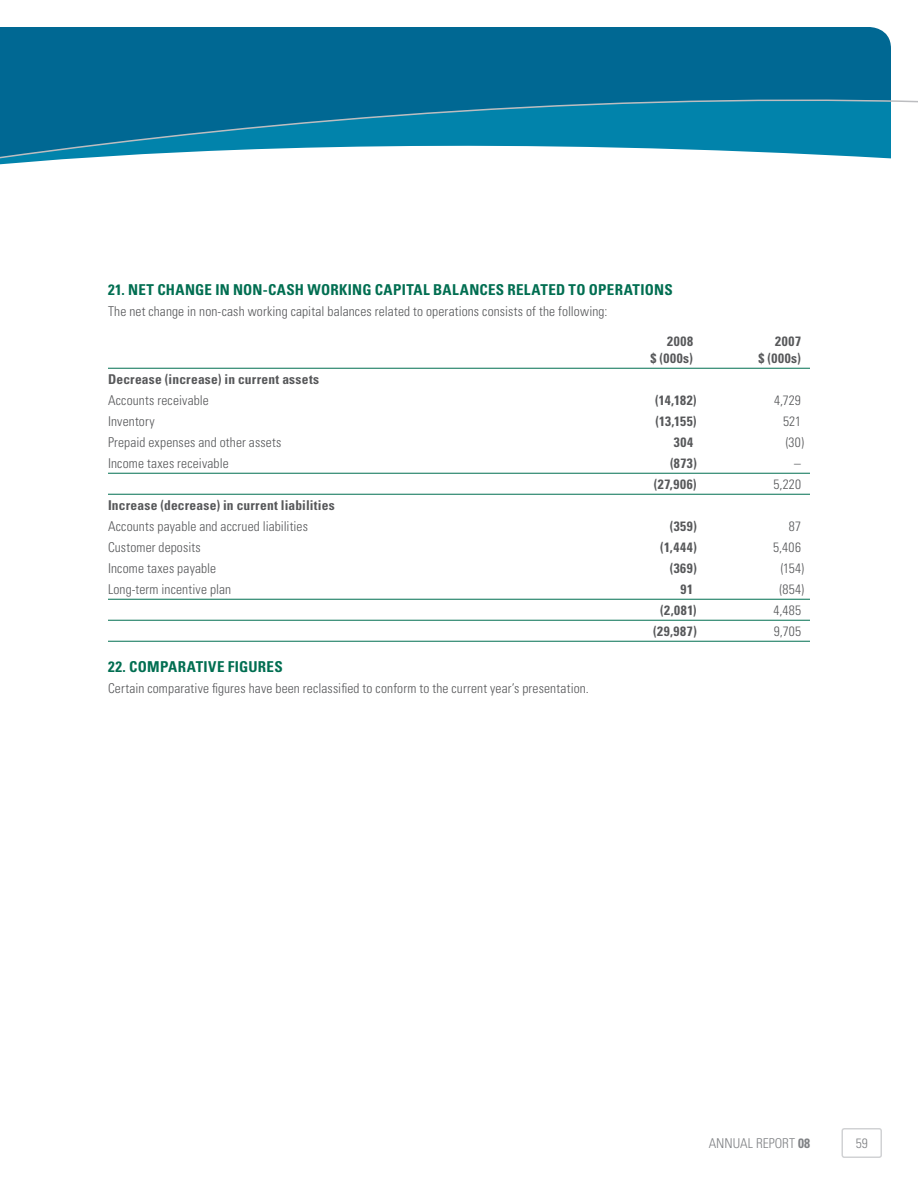
<style>
.page{position:relative;width:918px;height:1188px;background:#fff}
.page>*{position:absolute;margin:0;border:0;box-sizing:border-box;transform-origin:0 0}
.t1{font:700 condensed 15px "Univers";letter-spacing:.02em;color:#006e51}
.t2{font:300 condensed 13.5px "Univers";letter-spacing:.015em;color:#57585a}
.t3{font:700 condensed 13.5px "Univers";letter-spacing:.02em;color:#57585a}
.t4{font:300 condensed 13.5px "Univers";color:#808285}
.s1{font-weight:700}
</style>
<div class="page">
<svg style="left:0;top:27px;width:918px;height:138px"></svg>
<div style="left:842px;top:1128px;width:40px;height:30px;border:2px solid #d1d2d4;border-radius:2px"></div>
<hr style="left:108px;top:368px;width:702px;height:1px;background:#006e51">
<hr style="left:108px;top:473px;width:702px;height:1px;background:#006e51">
<hr style="left:108px;top:494px;width:702px;height:1px;background:#006e51">
<hr style="left:108px;top:599px;width:702px;height:1px;background:#006e51">
<hr style="left:108px;top:620px;width:702px;height:1px;background:#006e51">
<hr style="left:108px;top:641px;width:702px;height:1px;background:#006e51">
<p class="t1" style="left:108px;top:281px;width:566px">21. N ET CHANGE IN NON-CASH WORKING CAPITAL BALANCES RELATED TO OPERATIONS</p>
<p class="t2" style="left:108px;top:303px;width:501px">The net change in non-cash working capital balances related to operations consists of the following:</p>
<p class="t3" style="left:667px;top:333px;width:27px">2008</p>
<p class="t3" style="left:775px;top:333px;width:27px">2007</p>
<p class="t3" style="left:651px;top:350px;width:44px">$ (000s)</p>
<p class="t3" style="left:759px;top:350px;width:44px">$ (000s)</p>
<p class="t3" style="left:108px;top:371px;width:213px">Decrease (increase) in current assets</p>
<p class="t2" style="left:108px;top:392px;width:102px">Accounts receivable</p>
<p class="t3" style="left:655px;top:392px;width:43px">(14,182)</p>
<p class="t2" style="left:774px;top:392px;width:28px">4,729</p>
<p class="t2" style="left:108px;top:413px;width:48px">Inventory</p>
<p class="t3" style="left:655px;top:413px;width:43px">(13,155)</p>
<p class="t2" style="left:783px;top:413px;width:19px">521</p>
<p class="t2" style="left:108px;top:434px;width:175px">Prepaid expenses and other assets</p>
<p class="t3" style="left:674px;top:434px;width:21px">304</p>
<p class="t2" style="left:786px;top:434px;width:20px">(30)</p>
<p class="t2" style="left:108px;top:455px;width:122px">Income taxes receivable</p>
<p class="t3" style="left:670px;top:455px;width:28px">(873)</p>
<p class="t2" style="left:794px;top:455px;width:8px">–</p>
<p class="t3" style="left:654px;top:476px;width:44px">(27,906)</p>
<p class="t2" style="left:773px;top:476px;width:29px">5,220</p>
<p class="t3" style="left:108px;top:497px;width:228px">Increase (decrease) in current liabilities</p>
<p class="t2" style="left:108px;top:518px;width:202px">Accounts payable and accrued liabilities</p>
<p class="t3" style="left:670px;top:518px;width:28px">(359)</p>
<p class="t2" style="left:789px;top:518px;width:14px">87</p>
<p class="t2" style="left:108px;top:539px;width:94px">Customer deposits</p>
<p class="t3" style="left:660px;top:539px;width:38px">(1,444)</p>
<p class="t2" style="left:773px;top:539px;width:29px">5,406</p>
<p class="t2" style="left:108px;top:560px;width:110px">Income taxes payable</p>
<p class="t3" style="left:670px;top:560px;width:28px">(369)</p>
<p class="t2" style="left:781px;top:560px;width:25px">(154)</p>
<p class="t2" style="left:108px;top:581px;width:125px">Long-term incentive plan</p>
<p class="t3" style="left:681px;top:581px;width:14px">91</p>
<p class="t2" style="left:779px;top:581px;width:26px">(854)</p>
<p class="t3" style="left:660px;top:602px;width:38px">(2,081)</p>
<p class="t2" style="left:773px;top:602px;width:29px">4,485</p>
<p class="t3" style="left:653px;top:623px;width:45px">(29,987)</p>
<p class="t2" style="left:774px;top:623px;width:29px">9,705</p>
<p class="t1" style="left:108px;top:657px;width:176px">22. COMPARATIVE FIGURES</p>
<p class="t2" style="left:108px;top:680px;width:482px">Certain comparative figures have been reclassified to conform to the current year’s presentation.</p>
<p class="t4" style="left:709px;top:1135px;width:103px">Annual Report <span class="s1">08</span></p>
<p class="t4" style="left:856px;top:1135px;width:14px">59</p>
</div>
